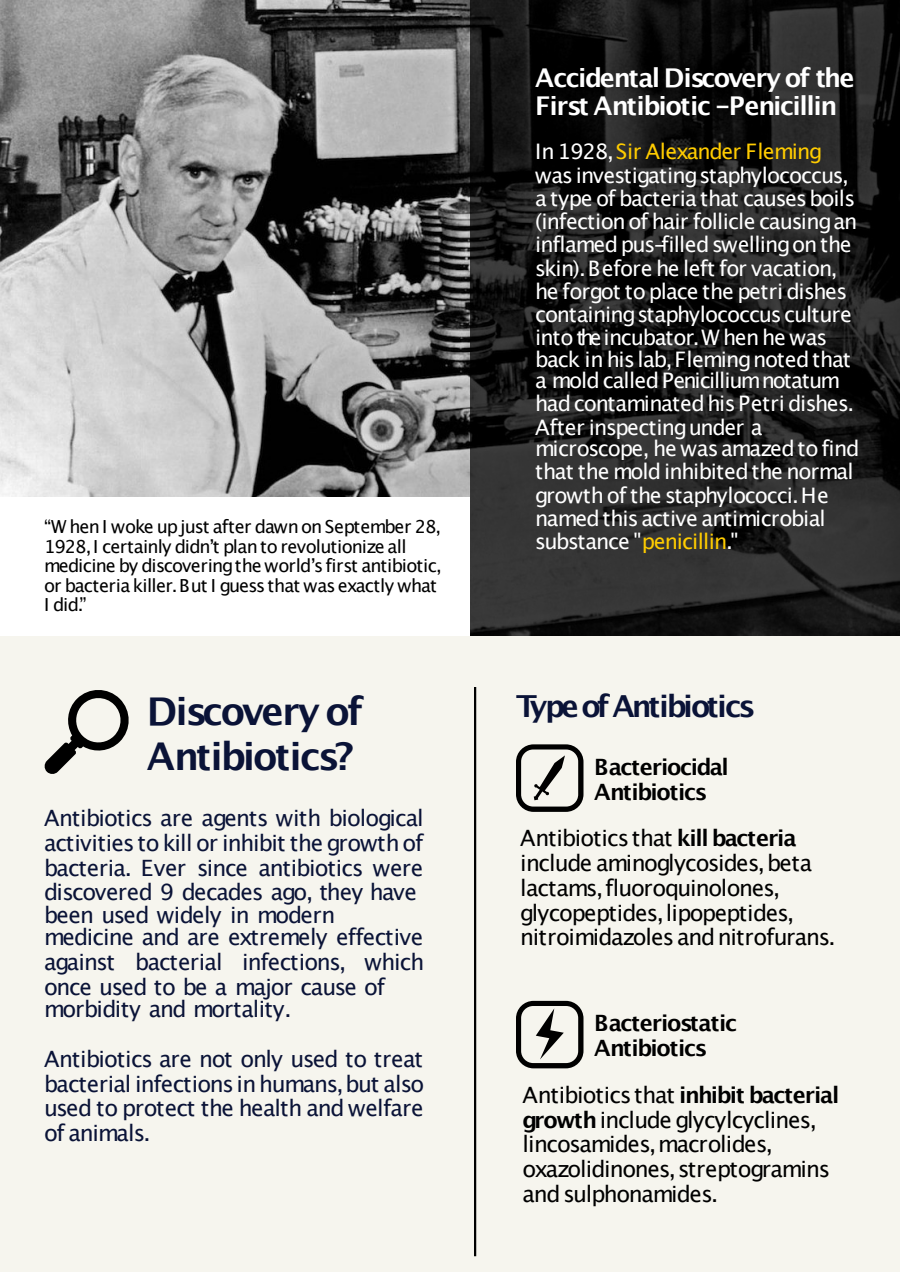
<style>
.page{position:relative;width:900px;height:1272px;background:#f6f5ee}
.page>*{position:absolute;margin:0;border:0;box-sizing:border-box;transform-origin:0 0}
.t1{font:700 38.25px/45.8px "Lucida Grande";letter-spacing:-.055em;color:#0a1337}
.t2{font:700 30.4px "Lucida Grande";letter-spacing:-.095em;color:#0a1337}
.t3{font:700 25.9px/28.1px "Lucida Grande";letter-spacing:-.055em;color:#fff}
.t4{font:22.5px/24.8px "Lucida Grande";letter-spacing:-.045em;color:#0a1337}
.t5{font:22.5px/24.8px "Lucida Grande";letter-spacing:-.045em;color:#000}
.t6{font:700 22.5px/24.8px "Lucida Grande";letter-spacing:-.055em;color:#000}
.t7{font:21.4px/23.2px "Lucida Grande";letter-spacing:-.045em;color:#fff}
.t8{font:18px/19.5px "Lucida Grande";letter-spacing:-.045em;color:#000}
.s1{color:#fc0}
.s2{font-weight:700}
</style>
<div class="page">
<img style="left:0;top:0;width:471px;height:636px">
<img style="left:471px;top:0;width:429px;height:636px">
<div style="left:0;top:497px;width:470px;height:139px;background:#fff"></div>
<svg style="left:516px;top:744px;width:68px;height:68px"></svg>
<svg style="left:516px;top:1001px;width:68px;height:67px"></svg>
<hr style="left:474px;top:687px;width:2px;height:569px;background:#000">
<svg style="left:44px;top:690px;width:85px;height:84px"></svg>
<p class="t8" style="left:44px;top:518px;width:399px">“W hen I woke upjust after dawn on September 28, 1928,I certainly didnʼt plan to revolutionize all medicine by discoveringthe worldʼsfirst antibiotic, or bacteria killer.But I guessthat wasexactly what I did.”</p>
<h1 class="t1" style="left:147px;top:691px;width:218px">Discovery of<br>Antibiotics?</h1>
<p class="t4" style="left:44px;top:807px;width:381px;text-align:justify">Antibiotics are agents with biological activitiesto kill or inhibit the growth of bacteria. Ever since antibiotics were discovered 9 decades ago, they have</p>
<p class="t4" style="left:44px;top:905px;width:381px;line-height:22.5px">been used widely in modern medicine and are extremely effective</p>
<p class="t4" style="left:44px;top:951px;width:382px">against bacterial infections, which once used to be a major cause of</p>
<p class="t4" style="left:44px;top:986px;width:380px;line-height:49.5px">morbidity and mortality.<br>Antibiotics are not only used to treat</p>
<p class="t4" style="left:44px;top:1073px;width:382px;text-align:justify">bacterial infections in humans,but also used to protect the health and welfare of animals.</p>
<p class="t3" style="left:535px;top:65px;width:321px">Accidental Discovery of the<br>First Antibiotic -Penicillin</p>
<p class="t7" style="left:535px;top:142px;width:324px">In 1928,<span class="s1">Sir Alexander Fleming </span>was investigatingstaphylococcus, a type of bacteria that causesboils (infection of hair follicle causingan inflamed pus-filledswellingon the skin).Before he left for vacation, he forgot to place the petri dishes containingstaphylococcus culture into theincubator.W hen he was</p>
<p class="t7" style="left:535px;top:350px;width:317px;line-height:21.4px">back in hislab,Flemingnotedthat a mold called Penicilliumnotatum</p>
<p class="t7" style="left:535px;top:394px;width:321px">had contaminatedhisPetri dishes.<br>After inspectingunder a</p>
<p class="t7" style="left:535px;top:438px;width:326px">microscope, he was amazed to find that the mold inhibitedthe normal growth of the staphylococci.He named thisactive antimicrobial substance "<span class="s1">penicillin</span>."</p>
<h2 class="t2" style="left:516px;top:693px;width:241px">Type of Antibiotics</h2>
<p class="t6" style="left:594px;top:756px;width:136px">Bacteriocidal<br>Antibiotics</p>
<p class="t5" style="left:520px;top:827px;width:317px">Antibiotics that <span class="s2">kill bacteria </span>include aminoglycosides,beta lactams,fluoroquinolones, glycopeptides,lipopeptides, nitroimidazoles and nitrofurans.</p>
<p class="t6" style="left:594px;top:1012px;width:145px">Bacteriostatic<br>Antibiotics</p>
<p class="t5" style="left:523px;top:1084px;width:318px">Antibiotics that <span class="s2">inhibit bacterial growth</span>include glycylcyclines, lincosamides,macrolides, oxazolidinones,streptogramins and sulphonamides.</p>
</div>
